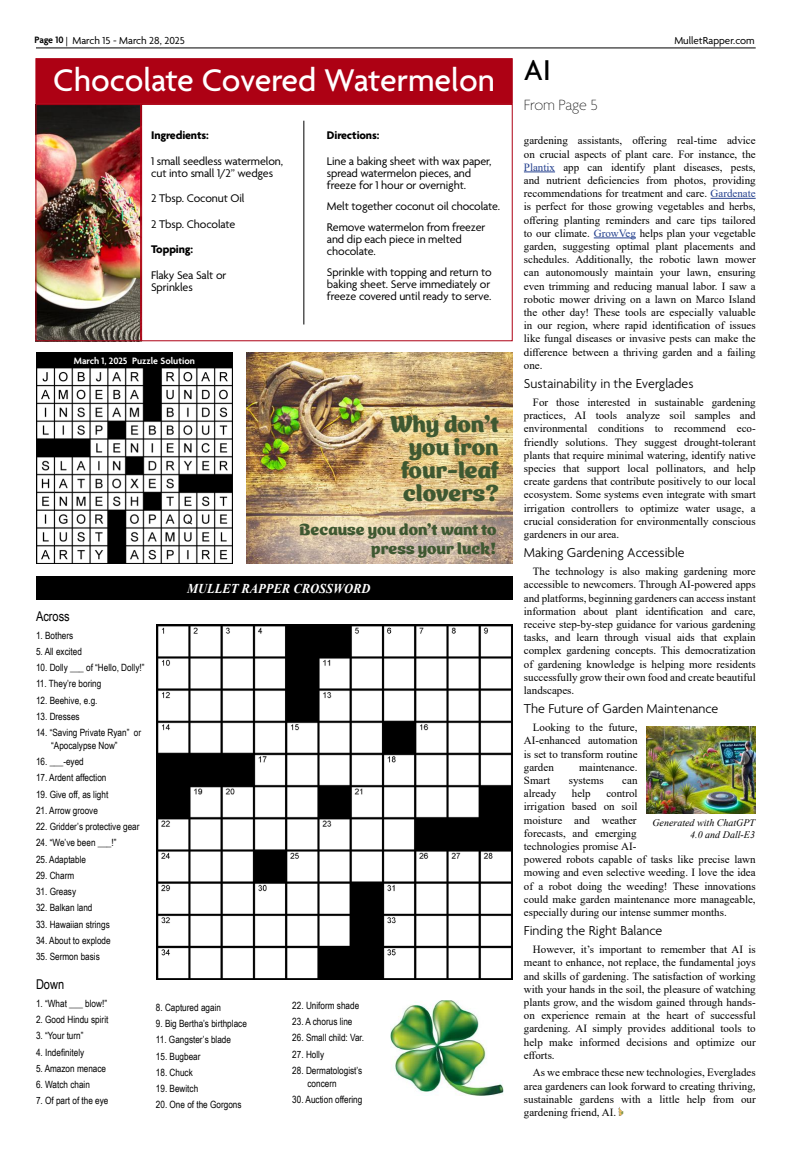
<style>
.page{position:relative;width:792px;height:1152px;background:#fff}
.page>*{position:absolute;margin:0;border:0;box-sizing:border-box;transform-origin:0 0}
.t1{font:500 34px "Agenda";color:#fff}
.t2{font:500 31px "Agenda";color:#000}
.t3{font:23px/23px "Ice Cream Standard";color:#3e5831;text-align:right}
.t4{font:16px/19.2px "Ice Cream Standard";color:#3e5831;text-align:right}
.t5{font:100 16px "Agenda";letter-spacing:-.015em;color:#000}
.t6{font:300 14px "Agenda";color:#000}
.t7{font:italic 700 13.5px "Times New Roman";color:#fff;scale:.93 1}
.t8{font:13.5px "Arial Narrow";color:#000}
.t9{font:12px/12px "Agenda";letter-spacing:-.01em;color:#000}
.t10{font:700 12px "Agenda";letter-spacing:-.01em;color:#000}
.t11{font:11px/13.2px "Times New Roman";color:#000;text-align:justify}
.t12{font:11px "Agenda";color:#000}
.t13{font:10px/13px "Arial Narrow";color:#000}
.t14{font:italic 10px/12px "Times New Roman";color:#000;text-align:right}
.t15{font:600 10px "Agenda";color:#fff}
.s1{font-weight:600;font-size:10px}
.s2{font-size:10px}
.s3{color:#24408e}
</style>
<div class="page">
<hr style="left:524px;top:172px;width:31px;height:1px;background:#24408e">
<hr style="left:711px;top:198px;width:45px;height:1px;background:#24408e">
<hr style="left:594px;top:238px;width:42px;height:1px;background:#24408e">
<img style="left:37px;top:106px;width:102px;height:233px">
<div style="left:35px;top:104px;width:106px;height:237px;border:1px solid #ad0114"></div>
<div style="left:35px;top:58px;width:478px;height:46px;background:#ad0114;border:1px solid #ad0114"></div>
<div style="left:36px;top:577px;width:476px;height:23px;background:#000"></div>
<img style="left:157px;top:624px;width:355px;height:356px">
<div style="left:141px;top:104px;width:372px;height:237px;border:1px solid #ad0114"></div>
<div style="left:36px;top:352px;width:197px;height:211px;background:#000"></div>
<img style="left:36px;top:368px;width:196px;height:196px">
<img style="left:247px;top:352px;width:265px;height:211px">
<svg style="left:618px;top:1107px;width:6px;height:9px"></svg>
<hr style="left:304px;top:121px;width:1px;height:204px;background:#000">
<img style="left:647px;top:727px;width:109px;height:86px">
<hr style="left:36px;top:48px;width:720px;height:1px;background:#000">
<img style="left:391px;top:1000px;width:113px;height:96px">
<p class="t12" style="left:35px;top:34px;width:152px"><span class="s1">Page 10</span> <span class="s2">|</span> March 15 - March 28, 2025</p>
<p class="t12" style="left:674px;top:34px;width:82px">MulletRapper.com</p>
<h1 class="t1" style="left:53px;top:62px;width:443px">Chocolate Covered Watermelon</h1>
<p class="t10" style="left:151px;top:129px;width:59px">Ingredients:</p>
<p class="t9" style="left:151px;top:155px;width:133px">1 small seedless watermelon, cut into small 1/2” wedges</p>
<p class="t9" style="left:151px;top:186px;width:95px;line-height:25.5px">2 Tbsp. Coconut Oil<br>2 Tbsp. Chocolate</p>
<p class="t10" style="left:151px;top:243px;width:44px">Topping:</p>
<p class="t9" style="left:151px;top:269px;width:77px">Flaky Sea Salt or<br>Sprinkles</p>
<p class="t10" style="left:327px;top:129px;width:54px">Directions:</p>
<p class="t9" style="left:327px;top:155px;width:166px">Line a baking sheet with wax paper, spread watermelon pieces, and freeze for 1 hour or overnight.</p>
<p class="t9" style="left:327px;top:196px;width:175px;line-height:21px">Melt together coconut oil chocolate.<br>Remove watermelon from freezer</p>
<p class="t9" style="left:327px;top:233px;width:136px">and dip each piece in melted chocolate.</p>
<p class="t9" style="left:327px;top:266px;width:166px">Sprinkle with topping and return to baking sheet. Serve immediately or freeze covered until ready to serve.</p>
<p class="t15" style="left:74px;top:355px;width:123px">March 1, 2025 Puzzle Solution</p>
<h3 class="t3" style="left:390px;top:410px;width:111px">Why don’t you iron four-leaf clovers?</h3>
<h3 class="t4" style="left:300px;top:519px;width:198px">Because you don’t want to press your luck!</h3>
<p class="t8" style="left:36px;top:606px;width:35px">Across</p>
<p class="t13" style="left:36px;top:628px;width:39px">1. Bothers</p>
<p class="t13" style="left:36px;top:644px;width:48px">5. All excited</p>
<p class="t13" style="left:36px;top:661px;width:110px">10. Dolly ___ of “Hello, Dolly!”</p>
<p class="t13" style="left:36px;top:677px;width:67px">11. They’re boring</p>
<p class="t13" style="left:36px;top:693px;width:63px">12. Beehive, e.g.</p>
<p class="t13" style="left:36px;top:709px;width:45px">13. Dresses</p>
<p class="t13" style="left:51px;top:726px;width:92px;text-indent:-15px">14. “Saving Private Ryan” or “Apocalypse Now”</p>
<p class="t13" style="left:36px;top:755px;width:49px">16. ___-eyed</p>
<p class="t13" style="left:36px;top:771px;width:72px">17. Ardent affection</p>
<p class="t13" style="left:36px;top:787px;width:74px">19. Give off, as light</p>
<p class="t13" style="left:36px;top:804px;width:63px">21. Arrow groove</p>
<p class="t13" style="left:36px;top:820px;width:105px">22. Gridder’s protective gear</p>
<p class="t13" style="left:36px;top:836px;width:82px">24. “We’ve been ___!”</p>
<p class="t13" style="left:36px;top:852px;width:52px">25. Adaptable</p>
<p class="t13" style="left:36px;top:869px;width:40px">29. Charm</p>
<p class="t13" style="left:36px;top:885px;width:42px">31. Greasy</p>
<p class="t13" style="left:36px;top:901px;width:58px">32. Balkan land</p>
<p class="t13" style="left:36px;top:917px;width:75px">33. Hawaiian strings</p>
<p class="t13" style="left:36px;top:933px;width:76px">34. About to explode</p>
<p class="t13" style="left:36px;top:950px;width:65px">35. Sermon basis</p>
<p class="t8" style="left:36px;top:974px;width:30px">Down</p>
<p class="t13" style="left:36px;top:996px;width:73px">1. “What ___ blow!”</p>
<p class="t13" style="left:36px;top:1013px;width:74px">2. Good Hindu spirit</p>
<p class="t13" style="left:36px;top:1029px;width:49px">3. “Your turn”</p>
<p class="t13" style="left:36px;top:1045px;width:50px">4. Indefinitely</p>
<p class="t13" style="left:36px;top:1061px;width:72px">5. Amazon menace</p>
<p class="t13" style="left:36px;top:1078px;width:55px">6. Watch chain</p>
<p class="t13" style="left:36px;top:1094px;width:74px">7. Of part of the eye</p>
<p class="t7" style="left:187px;top:579px;width:199px">MULLET RAPPER CROSSWORD</p>
<p class="t13" style="left:156px;top:1000px;width:67px">8. Captured again</p>
<p class="t13" style="left:156px;top:1017px;width:93px">9. Big Bertha’s birthplace</p>
<p class="t13" style="left:156px;top:1033px;width:77px">11. Gangster’s blade</p>
<p class="t13" style="left:156px;top:1049px;width:46px">15. Bugbear</p>
<p class="t13" style="left:156px;top:1065px;width:38px">18. Chuck</p>
<p class="t13" style="left:156px;top:1082px;width:44px">19. Bewitch</p>
<p class="t13" style="left:156px;top:1098px;width:87px">20. One of the Gorgons</p>
<p class="t13" style="left:292px;top:998px;width:68px">22. Uniform shade</p>
<p class="t13" style="left:292px;top:1015px;width:62px">23. A chorus line</p>
<p class="t13" style="left:292px;top:1031px;width:73px">26. Small child: Var.</p>
<p class="t13" style="left:292px;top:1047px;width:33px">27. Holly</p>
<p class="t13" style="left:308px;top:1063px;width:56px;text-indent:-15px">28. Dermatologist’s concern</p>
<p class="t13" style="left:292px;top:1093px;width:72px">30. Auction offering</p>
<h2 class="t2" style="left:524px;top:54px;width:28px">AI</h2>
<h3 class="t5" style="left:524px;top:96px;width:75px">From Page 5</h3>
<p class="t11" style="left:524px;top:134px;width:233px">gardening assistants, offering real-time advice on crucial aspects of plant care. For instance, the <span class="s3">Plantix</span> app can identify plant diseases, pests, and nutrient deficiencies from photos, providing recommendations for treatment and care. <span class="s3">Gardenate </span>is perfect for those growing vegetables and herbs, offering planting reminders and care tips tailored to our climate. <span class="s3">GrowVeg</span> helps plan your vegetable garden, suggesting optimal plant placements and schedules. Additionally, the robotic lawn mower can autonomously maintain your lawn, ensuring even trimming and reducing manual labor. I saw a robotic mower driving on a lawn on Marco Island the other day! These tools are especially valuable in our region, where rapid identification of issues like fungal diseases or invasive pests can make the difference between a thriving garden and a failing one.</p>
<p class="t6" style="left:524px;top:376px;width:171px">Sustainability in the Everglades</p>
<p class="t11" style="left:524px;top:395px;width:233px;text-indent:9px">For those interested in sustainable gardening practices, AI tools analyze soil samples and environmental conditions to recommend eco&shy;friendly solutions. They suggest drought-tolerant plants that require minimal watering, identify native species that support local pollinators, and help create gardens that contribute positively to our local ecosystem. Some systems even integrate with smart irrigation controllers to optimize water usage, a crucial consideration for environmentally conscious gardeners in our area.</p>
<p class="t6" style="left:524px;top:545px;width:162px">Making Gardening Accessible</p>
<p class="t11" style="left:524px;top:564px;width:233px;text-indent:9px">The technology is also making gardening more accessible to newcomers. Through AI-powered apps and platforms, beginning gardeners can access instant information about plant identification and care, receive step-by-step guidance for various gardening tasks, and learn through visual aids that explain complex gardening concepts. This democratization of gardening knowledge is helping more residents successfully grow their own food and create beautiful landscapes.</p>
<p class="t6" style="left:524px;top:701px;width:196px">The Future of Garden Maintenance</p>
<p class="t11" style="left:524px;top:720px;width:115px;text-indent:9px">Looking to the future, AI-enhanced automation is set to transform routine garden</p>
<p class="t11" style="left:579px;top:760px;width:60px">maintenance.</p>
<p class="t11" style="left:524px;top:773px;width:28px">Smart</p>
<p class="t11" style="left:569px;top:773px;width:36px">systems</p>
<p class="t11" style="left:622px;top:773px;width:17px">can</p>
<p class="t11" style="left:524px;top:786px;width:34px">already</p>
<p class="t11" style="left:572px;top:786px;width:20px">help</p>
<p class="t11" style="left:524px;top:786px;width:233px;text-align:left;text-indent:82px">control<br>irrigation based on soil<br>moisture and weather<br>forecasts, and emerging<br>technologies promise AI-<br>powered robots capable of tasks like precise lawn mowing and even selective weeding. I love the idea of a robot doing the weeding! These innovations could make garden maintenance more manageable, especially during our intense summer months.</p>
<p class="t6" style="left:524px;top:923px;width:140px">Finding the Right Balance</p>
<p class="t11" style="left:524px;top:942px;width:233px;text-indent:9px">However, it’s important to remember that AI is meant to enhance, not replace, the fundamental joys and skills of gardening. The satisfaction of working with your hands in the soil, the pleasure of watching plants grow, and the wisdom gained through hands&shy;on experience remain at the heart of successful gardening. AI simply provides additional tools to help make informed decisions and optimize our efforts.</p>
<p class="t11" style="left:524px;top:1066px;width:233px;text-indent:9px">As we embrace these new technologies, Everglades area gardeners can look forward to creating thriving, sustainable gardens with a little help from our gardening friend, AI.</p>
<p class="t14" style="left:652px;top:817px;width:104px">Generated with ChatGPT<br>4.0 and Dall-E3</p>
</div>
